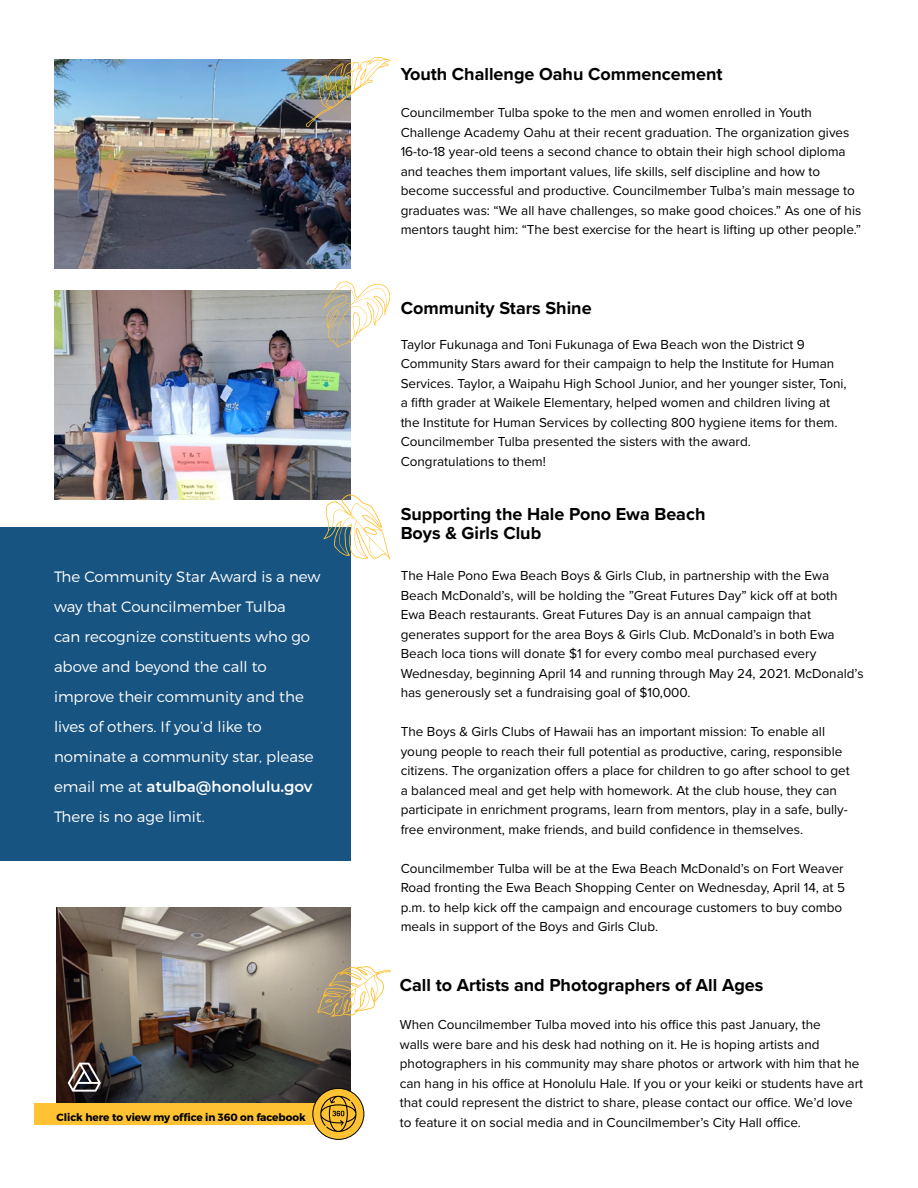
<style>
.page{position:relative;width:918px;height:1188px;background:#fff}
.page>*{position:absolute;margin:0;border:0;box-sizing:border-box;transform-origin:0 0}
.t1{font:700 18px/19.5px "Proxima Nova";color:#000}
.t2{font:300 15px/30px "Montserrat";color:#fff}
.t3{font:13.5px/19.5px "Proxima Nova";color:#000}
.t4{font:700 10.5px "Montserrat";color:#000}
.s1{font-weight:600}
</style>
<div class="page">
<img style="left:56px;top:907px;width:295px;height:197px">
<svg style="left:68px;top:1063px;width:33px;height:29px"></svg>
<div style="left:35px;top:1104px;width:290px;height:21px;background:#fec232"></div>
<svg style="left:313px;top:1088px;width:51px;height:51px"></svg>
<div style="left:312px;top:1088px;width:52px;height:52px;border:1px solid #000101;border-radius:50%"></div>
<svg style="left:320px;top:1096px;width:36px;height:36px"></svg>
<div style="left:0;top:527px;width:351px;height:334px;background:#185481"></div>
<img style="left:54px;top:59px;width:297px;height:209px">
<img style="left:54px;top:291px;width:297px;height:209px">
<svg style="left:317px;top:966px;width:74px;height:51px"></svg>
<img style="left:306px;top:57px;width:84px;height:70px">
<svg style="left:323px;top:281px;width:67px;height:67px"></svg>
<svg style="left:323px;top:494px;width:67px;height:66px"></svg>
<p class="t2" style="left:54px;top:561px;width:268px">The Community Star Award is a new way that Councilmember Tulba<br>can recognize constituents who go above and beyond the call to improve their community and the lives of others. If you’d like to nominate a community star, please email me at <span class="s1">atulba@honolulu.gov<br></span>There is no age limit.</p>
<p class="t4" style="left:56px;top:1110px;width:251px">Click here to view my office in 360 on facebook</p>
<h1 class="t1" style="left:401px;top:63px;width:323px">Youth Challenge Oahu Commencement</h1>
<p class="t3" style="left:401px;top:102px;width:462px">Councilmember Tulba spoke to the men and women enrolled in Youth Challenge Academy Oahu at their recent graduation. The organization gives 16-to-18 year-old teens a second chance to obtain their high school diploma and teaches them important values, life skills, self discipline and how to become successful and productive. Councilmember Tulba’s main message to graduates was: “We all have challenges, so make good choices.” As one of his mentors taught him: “The best exercise for the heart is lifting up other people.”</p>
<h1 class="t1" style="left:401px;top:298px;width:192px">Community Stars Shine</h1>
<p class="t3" style="left:401px;top:334px;width:448px">Taylor Fukunaga and Toni Fukunaga of Ewa Beach won the District 9<br>Community Stars award for their campaign to help the Institute for Human Services. Taylor, a Waipahu High School Junior, and her younger sister, Toni, a fifth grader at Waikele Elementary, helped women and children living at the Institute for Human Services by collecting 800 hygiene items for them.<br>Councilmember Tulba presented the sisters with the award.<br>Congratulations to them!</p>
<h1 class="t1" style="left:401px;top:504px;width:306px">Supporting the Hale Pono Ewa Beach<br>Boys &amp; Girls Club</h1>
<p class="t3" style="left:401px;top:566px;width:464px">The Hale Pono Ewa Beach Boys &amp; Girls Club, in partnership with the Ewa Beach McDonald’s, will be holding the ”Great Futures Day” kick off at both Ewa Beach restaurants. Great Futures Day is an annual campaign that generates support for the area Boys &amp; Girls Club. McDonald’s in both Ewa Beach loca tions will donate $1 for every combo meal purchased every Wednesday, beginning April 14 and running through May 24, 2021. McDonald’s has generously set a fundraising goal of $10,000.</p>
<p class="t3" style="left:401px;top:722px;width:451px">The Boys &amp; Girls Clubs of Hawaii has an important mission: To enable all young people to reach their full potential as productive, caring, responsible citizens. The organization offers a place for children to go after school to get a balanced meal and get help with homework. At the club house, they can participate in enrichment programs, learn from mentors, play in a safe, bully&shy;free environment, make friends, and build confidence in themselves.</p>
<p class="t3" style="left:401px;top:858px;width:446px">Councilmember Tulba will be at the Ewa Beach McDonald’s on Fort Weaver Road fronting the Ewa Beach Shopping Center on Wednesday, April 14, at 5 p.m. to help kick off the campaign and encourage customers to buy combo meals in support of the Boys and Girls Club.</p>
<h1 class="t1" style="left:400px;top:975px;width:365px">Call to Artists and Photographers of All Ages</h1>
<p class="t3" style="left:400px;top:1015px;width:465px">When Councilmember Tulba moved into his office this past January, the<br>walls were bare and his desk had nothing on it. He is hoping artists and photographers in his community may share photos or artwork with him that he can hang in his office at Honolulu Hale. If you or your keiki or students have art that could represent the district to share, please contact our office. We’d love to feature it on social media and in Councilmember’s City Hall office.</p>
</div>
